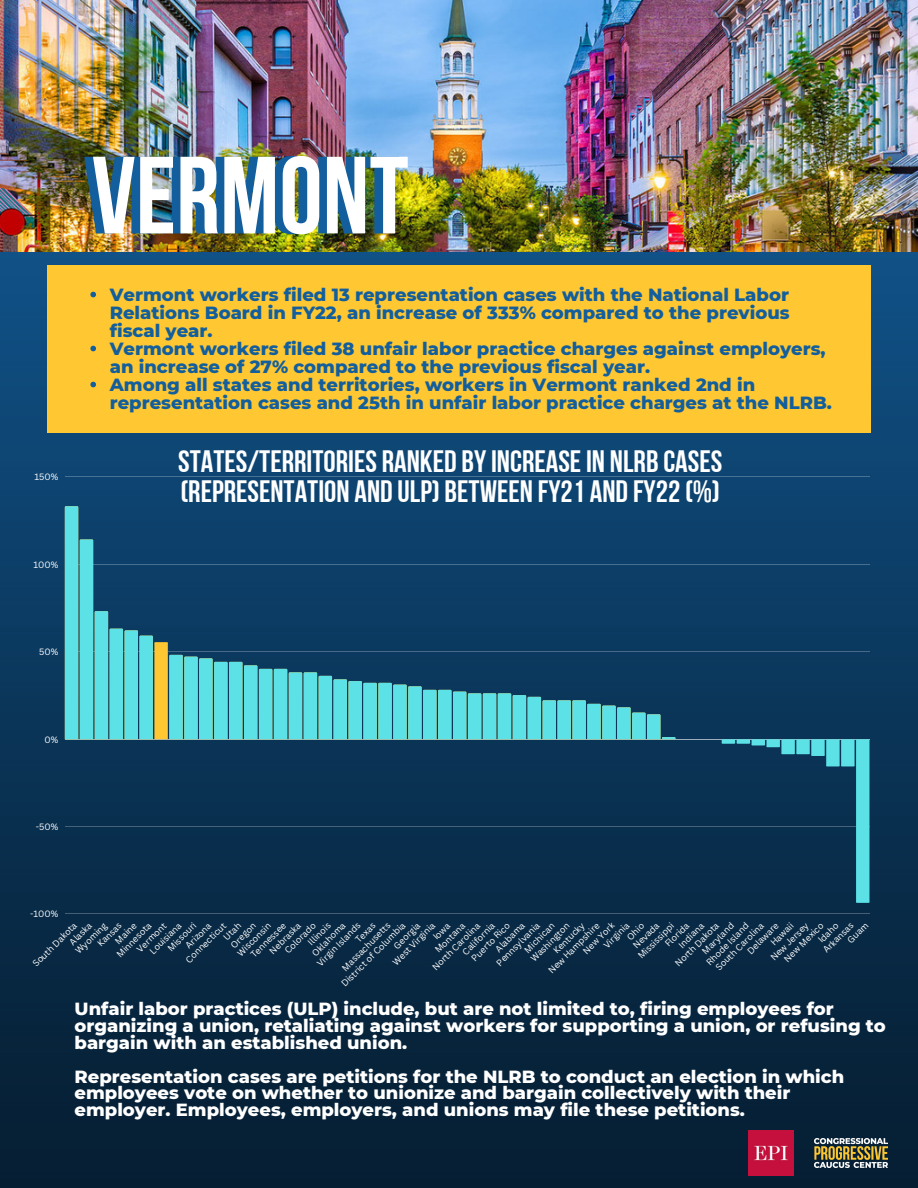
<style>
.page{position:relative;width:918px;height:1188px;background:#fff}
.page>*{position:absolute;margin:0;border:0;box-sizing:border-box;transform-origin:0 0}
.t1{font:109.5px "Bebas Neue Cyrillic";color:#fff}
.t2{font:30.9px/30.3px "Bebas Neue Cyrillic";color:#fff}
.t3{font:800 18px/16.8px "Montserrat";color:#fff}
.t4{font:800 18px/18px "Montserrat";color:#135e9c}
.t5{font:8.85px "Canva Sans";color:#fff}
</style>
<div class="page">
<img style="left:0;top:252px;width:918px;height:936px">
<div style="left:48px;top:265px;width:823px;height:168px;background:#ffc832"></div>
<hr style="left:65px;top:477px;width:805px;height:1px;background:#fff">
<hr style="left:65px;top:564px;width:805px;height:1px;background:#fff">
<hr style="left:65px;top:651px;width:805px;height:1px;background:#fff">
<hr style="left:65px;top:739px;width:805px;height:1px;background:#fff">
<hr style="left:65px;top:826px;width:805px;height:1px;background:#fff">
<hr style="left:65px;top:913px;width:805px;height:1px;background:#fff">
<svg style="left:65px;top:506px;width:610px;height:233px;background:#256c89"></svg>
<svg style="left:722px;top:739px;width:148px;height:164px;background:#174c67"></svg>
<img style="left:815px;top:1139px;width:73px;height:29px">
<img style="left:749px;top:1130px;width:45px;height:45px">
<img style="left:0;top:0;width:918px;height:251px">
<svg style="left:90px;top:292px;width:6px;height:5px"></svg>
<svg style="left:90px;top:346px;width:6px;height:5px"></svg>
<svg style="left:90px;top:382px;width:6px;height:5px"></svg>
<h1 class="t1" style="left:92px;top:151px;width:319px">VERMONT</h1>
<p class="t5" style="left:34px;top:471px;width:25px">150%</p>
<p class="t5" style="left:33px;top:558px;width:26px">100%</p>
<p class="t5" style="left:39px;top:646px;width:21px">50%</p>
<p class="t5" style="left:44px;top:733px;width:15px">0%</p>
<p class="t5" style="left:36px;top:821px;width:24px">-50%</p>
<p class="t5" style="left:30px;top:908px;width:30px">-100%</p>
<p class="t4" style="left:110px;top:285px;width:724px">Vermont workers filed 13 representation cases with the National Labor Relations Board in FY22, an increase of 333% compared to the previous fiscal year.<br>Vermont workers filed 38 unfair labor practice charges against employers, an increase of 27% compared to the previous fiscal year.<br>Among all states and territories, workers in Vermont ranked 2nd in representation cases and 25th in unfair labor practice charges at the NLRB.</p>
<h2 class="t2" style="left:178px;top:449px;width:546px">STATES/TERRITORIES RANKED BYINCREASEIN NLRB CASES (REPRESENTATION AND ULP) BETWEEN FY21 AND FY22(%)</h2>
<p class="t5" style="left:580px;top:948px;width:42px;rotate:-45deg">New York</p>
<p class="t5" style="left:635px;top:953px;width:48px;rotate:-45deg">Mississippi</p>
<p class="t5" style="left:165px;top:945px;width:38px;rotate:-45deg">Missouri</p>
<p class="t5" style="left:221px;top:934px;width:22px;rotate:-45deg">Utah</p>
<p class="t5" style="left:703px;top:959px;width:57px;rotate:-45deg">Rhode Island</p>
<p class="t5" style="left:699px;top:948px;width:42px;rotate:-45deg">Maryland</p>
<p class="t5" style="left:183px;top:957px;width:54px;rotate:-45deg">Connecticut</p>
<p class="t5" style="left:134px;top:946px;width:39px;rotate:-45deg">Vermont</p>
<p class="t5" style="left:73px;top:948px;width:41px;rotate:-45deg">Wyoming</p>
<p class="t5" style="left:390px;top:959px;width:57px;rotate:-45deg">West Virginia</p>
<p class="t5" style="left:67px;top:939px;width:29px;rotate:-45deg">Alaska</p>
<p class="t5" style="left:430px;top:934px;width:22px;rotate:-45deg">Iowa</p>
<p class="t5" style="left:493px;top:946px;width:39px;rotate:-45deg">Alabama</p>
<p class="t5" style="left:267px;top:948px;width:42px;rotate:-45deg">Nebraska</p>
<p class="t5" style="left:147px;top:948px;width:42px;rotate:-45deg">Louisiana</p>
<p class="t5" style="left:460px;top:949px;width:43px;rotate:-45deg">California</p>
<p class="t5" style="left:338px;top:981px;width:88px;rotate:-45deg">District of Columbia</p>
<p class="t5" style="left:391px;top:943px;width:35px;rotate:-45deg">Georgia</p>
<p class="t5" style="left:494px;top:960px;width:59px;rotate:-45deg">Pennsylvania</p>
<p class="t5" style="left:183px;top:942px;width:34px;rotate:-45deg">Arizona</p>
<p class="t5" style="left:676px;top:942px;width:33px;rotate:-45deg">Indiana</p>
<p class="t5" style="left:429px;top:964px;width:65px;rotate:-45deg">North Carolina</p>
<p class="t5" style="left:672px;top:960px;width:59px;rotate:-45deg">North Dakota</p>
<p class="t5" style="left:30px;top:961px;width:60px;rotate:-45deg">South Dakota</p>
<p class="t5" style="left:630px;top:943px;width:34px;rotate:-45deg">Nevada</p>
<p class="t5" style="left:662px;top:941px;width:31px;rotate:-45deg">Florida</p>
<p class="t5" style="left:601px;top:942px;width:34px;rotate:-45deg">Virginia</p>
<p class="t5" style="left:432px;top:947px;width:40px;rotate:-45deg">Montana</p>
<p class="t5" style="left:114px;top:951px;width:47px;rotate:-45deg">Minnesota</p>
<p class="t5" style="left:309px;top:950px;width:45px;rotate:-45deg">Oklahoma</p>
<p class="t5" style="left:713px;top:965px;width:65px;rotate:-45deg">South Carolina</p>
<p class="t5" style="left:768px;top:954px;width:51px;rotate:-45deg">New Jersey</p>
<p class="t5" style="left:551px;top:948px;width:41px;rotate:-45deg">Kentucky</p>
<p class="t5" style="left:744px;top:948px;width:42px;rotate:-45deg">Delaware</p>
<p class="t5" style="left:112px;top:938px;width:28px;rotate:-45deg">Maine</p>
<p class="t5" style="left:248px;top:952px;width:47px;rotate:-45deg">Tennessee</p>
<p class="t5" style="left:546px;top:968px;width:69px;rotate:-45deg">New Hampshire</p>
<p class="t5" style="left:314px;top:960px;width:59px;rotate:-45deg">Virgin Islands</p>
<p class="t5" style="left:305px;top:939px;width:30px;rotate:-45deg">Illinois</p>
<p class="t5" style="left:353px;top:937px;width:26px;rotate:-45deg">Texas</p>
<p class="t5" style="left:339px;top:965px;width:66px;rotate:-45deg">Massachusetts</p>
<p class="t5" style="left:95px;top:941px;width:31px;rotate:-45deg">Kansas</p>
<p class="t5" style="left:820px;top:947px;width:40px;rotate:-45deg">Arkansas</p>
<p class="t5" style="left:469px;top:955px;width:52px;rotate:-45deg">Puerto Rico</p>
<p class="t5" style="left:815px;top:937px;width:26px;rotate:-45deg">Idaho</p>
<p class="t5" style="left:282px;top:948px;width:41px;rotate:-45deg">Colorado</p>
<p class="t5" style="left:624px;top:934px;width:22px;rotate:-45deg">Ohio</p>
<p class="t5" style="left:781px;top:956px;width:53px;rotate:-45deg">New Mexico</p>
<p class="t5" style="left:234px;top:950px;width:45px;rotate:-45deg">Wisconsin</p>
<p class="t5" style="left:845px;top:937px;width:27px;rotate:-45deg">Guam</p>
<p class="t5" style="left:528px;top:955px;width:52px;rotate:-45deg">Washington</p>
<p class="t5" style="left:228px;top:942px;width:33px;rotate:-45deg">Oregon</p>
<p class="t5" style="left:521px;top:947px;width:40px;rotate:-45deg">Michican</p>
<p class="t5" style="left:768px;top:940px;width:28px;rotate:-45deg">Hawai</p>
<h3 class="t3" style="left:75px;top:1000px;width:813px">Unfair labor practices (ULP) include, but are not limited to, firing employees for organizing a union, retaliating against workers for supporting a union, or refusing to bargain with an established union.</h3>
<h3 class="t3" style="left:75px;top:1068px;width:771px">Representation cases are petitions for the NLRB to conduct an election in which employees vote on whether to unionize and bargain collectively with their employer. Employees, employers, and unions may file these petitions.</h3>
</div>
